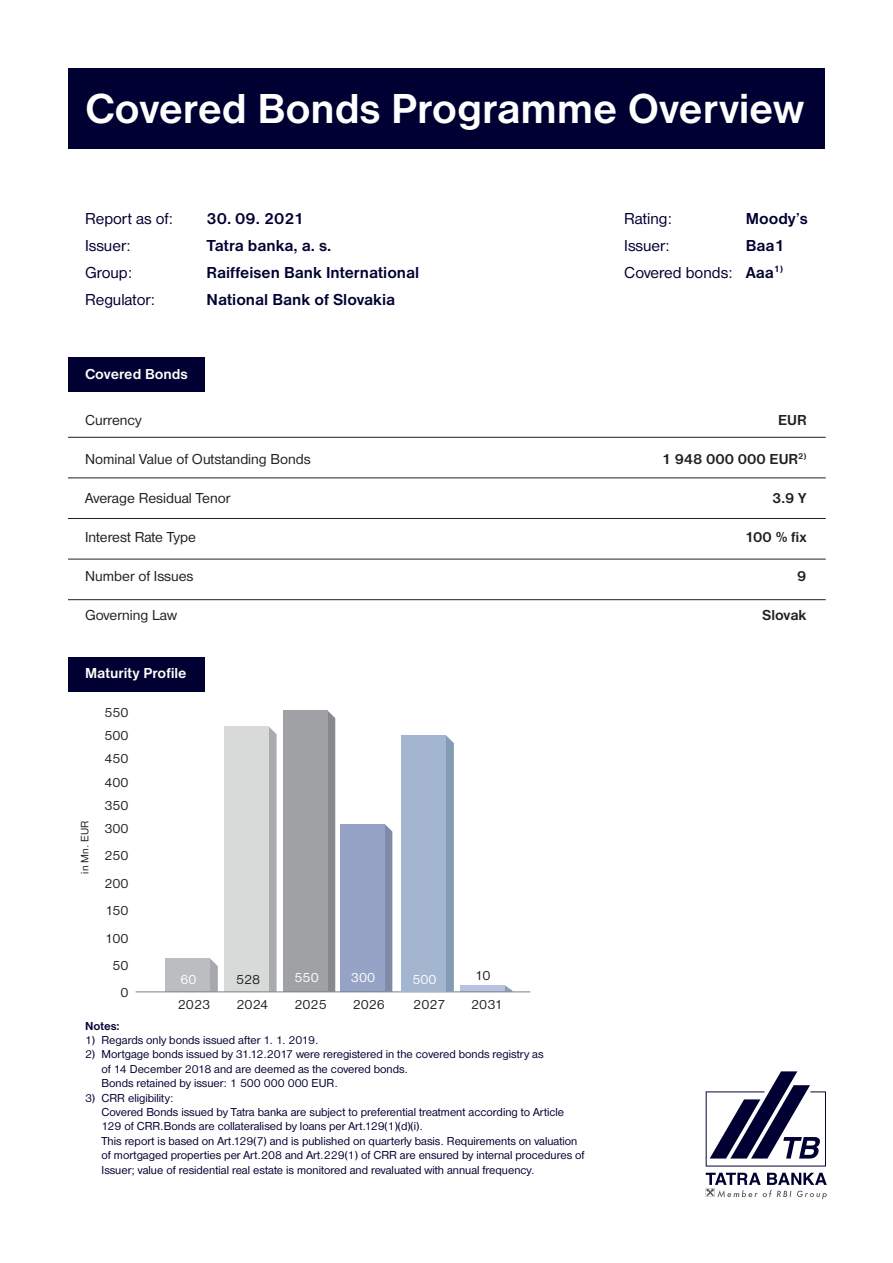
<style>
.page{position:relative;width:893px;height:1263px;background:#fff}
.page>*{position:absolute;margin:0;border:0;box-sizing:border-box;transform-origin:0 0}
.t1{font:700 43.5px "Nimbus Sans DOT";letter-spacing:-.005em;color:#fff}
.t2{font:700 16.5px "Nimbus Sans DOT";color:#000032}
.t3{font:16.5px "Nimbus Sans DOT";color:#000032}
.t4{font:15px "Nimbus Sans DOT";color:#231f20}
.t5{font:700 15px "Nimbus Sans DOT";color:#231f20}
.t6{font:700 15px "Nimbus Sans DOT";color:#fff}
.t7{font:13.95px/27.5px "Nimbus Sans DOT";color:#231f20;text-align:right}
.t8{font:13.95px "Nimbus Sans DOT";color:#fff}
.t9{font:12px/14.4px "Nimbus Sans DOT";color:#000032}
.t10{font:700 12px "Nimbus Sans DOT";color:#000032}
.t11{font:11.1px "Nimbus Sans DOT";color:#231f20}
.s1{font-weight:700}
</style>
<div class="page">
<div style="left:68px;top:358px;width:136px;height:34px;background:#000032"></div>
<div style="left:68px;top:657px;width:136px;height:34px;background:#000032"></div>
<div style="left:68px;top:68px;width:757px;height:81px;background:#000032"></div>
<hr style="left:68px;top:437px;width:758px;height:1px;background:#231f20">
<hr style="left:68px;top:477px;width:758px;height:1px;background:#231f20">
<hr style="left:68px;top:518px;width:758px;height:1px;background:#231f20">
<hr style="left:68px;top:559px;width:758px;height:1px;background:#231f20">
<hr style="left:68px;top:599px;width:758px;height:1px;background:#231f20">
<svg style="left:210px;top:958px;width:8px;height:33px"></svg>
<div style="left:166px;top:958px;width:44px;height:34px;background:#bcbdc0"></div>
<svg style="left:385px;top:824px;width:7px;height:167px"></svg>
<div style="left:340px;top:824px;width:45px;height:168px;background:#96a3c6"></div>
<svg style="left:505px;top:985px;width:7px;height:6px"></svg>
<div style="left:460px;top:985px;width:45px;height:7px;background:#b9c1e1"></div>
<div style="left:328px;top:711px;width:7px;height:280px;background:#87898c"></div>
<div style="left:283px;top:710px;width:45px;height:282px;background:#a0a1a5"></div>
<svg style="left:269px;top:727px;width:8px;height:264px;background:#afb0b4"></svg>
<div style="left:224px;top:727px;width:45px;height:265px;background:#d8dad9"></div>
<hr style="left:136px;top:991px;width:394px;height:1px;background:#71828c">
<svg style="left:446px;top:735px;width:8px;height:257px;background:#879eb8"></svg>
<div style="left:402px;top:735px;width:44px;height:257px;background:#a4b5cf"></div>
<svg style="left:706px;top:1071px;width:120px;height:95px"></svg>
<svg style="left:706px;top:1173px;width:121px;height:26px"></svg>
<p class="t1" style="left:85px;top:84px;width:721px">Covered Bonds Programme Overview</p>
<p class="t3" style="left:85px;top:209px;width:90px">Report as of:</p>
<p class="t2" style="left:207px;top:209px;width:99px">30. 09. 2021</p>
<p class="t3" style="left:85px;top:236px;width:47px">Issuer:</p>
<p class="t2" style="left:207px;top:236px;width:126px">Tatra banka, a. s.</p>
<p class="t3" style="left:85px;top:263px;width:49px">Group:</p>
<p class="t2" style="left:207px;top:263px;width:214px">Raiffeisen Bank International</p>
<p class="t3" style="left:85px;top:290px;width:72px">Regulator:</p>
<p class="t2" style="left:207px;top:290px;width:190px">National Bank of Slovakia</p>
<p class="t6" style="left:85px;top:365px;width:104px">Covered Bonds</p>
<p class="t3" style="left:624px;top:209px;width:50px">Rating:</p>
<p class="t2" style="left:746px;top:209px;width:64px">Moody’s</p>
<p class="t3" style="left:624px;top:236px;width:47px">Issuer:</p>
<p class="t2" style="left:746px;top:236px;width:41px">Baa1</p>
<p class="t3" style="left:624px;top:263px;width:160px">Covered bonds: <span class="s1">Aaa</span><sup>1)</sup></p>
<p class="t4" style="left:85px;top:412px;width:58px">Currency</p>
<p class="t5" style="left:778px;top:412px;width:30px">EUR</p>
<p class="t4" style="left:85px;top:451px;width:227px">Nominal Value of Outstanding Bonds</p>
<p class="t5" style="left:662px;top:451px;width:146px">1 948 000 000 EUR<sup>2)</sup></p>
<p class="t4" style="left:85px;top:490px;width:147px">Average Residual Tenor</p>
<p class="t5" style="left:772px;top:490px;width:36px">3.9 Y</p>
<p class="t4" style="left:85px;top:529px;width:112px">Interest Rate Type</p>
<p class="t5" style="left:745px;top:529px;width:63px">100 % fix</p>
<p class="t4" style="left:85px;top:568px;width:110px">Number of Issues</p>
<p class="t5" style="left:797px;top:568px;width:11px">9</p>
<p class="t4" style="left:85px;top:607px;width:93px">Governing Law</p>
<p class="t5" style="left:762px;top:607px;width:46px">Slovak</p>
<p class="t6" style="left:85px;top:664px;width:103px">Maturity Profile</p>
<p class="t7" style="left:104px;top:699px;width:26px">550</p>
<p class="t7" style="left:104px;top:722px;width:26px">500</p>
<p class="t7" style="left:104px;top:745px;width:26px">450</p>
<p class="t7" style="left:104px;top:768px;width:26px">400</p>
<p class="t11" style="left:78px;top:874px;width:54px;rotate:-90deg">in Mn. EUR</p>
<p class="t7" style="left:104px;top:791px;width:26px">350</p>
<p class="t7" style="left:104px;top:815px;width:26px">300</p>
<p class="t7" style="left:104px;top:842px;width:26px">250<br>200<br>150<br>100<br>50<br>0</p>
<p class="t8" style="left:180px;top:971px;width:18px">60</p>
<p class="t7" style="left:236px;top:965px;width:26px">528</p>
<p class="t8" style="left:295px;top:969px;width:26px">550</p>
<p class="t8" style="left:351px;top:969px;width:26px">300</p>
<p class="t8" style="left:412px;top:971px;width:26px">500</p>
<p class="t7" style="left:475px;top:961px;width:17px">10</p>
<p class="t7" style="left:178px;top:991px;width:34px">2023</p>
<p class="t7" style="left:237px;top:991px;width:33px">2024</p>
<p class="t7" style="left:294px;top:991px;width:34px">2025</p>
<p class="t7" style="left:353px;top:991px;width:34px">2026</p>
<p class="t7" style="left:413px;top:991px;width:34px">2027</p>
<p class="t7" style="left:471px;top:991px;width:33px">2031</p>
<p class="t10" style="left:85px;top:1019px;width:36px">Notes:</p>
<p class="t9" style="left:85px;top:1033px;width:235px">1) Regards only bonds issued after 1. 1. 2019.</p>
<p class="t9" style="left:102px;top:1047px;width:443px;text-indent:-16px">2) Mortgage bonds issued by 31.12.2017 were reregistered in the covered bonds registry as of 14 December 2018 and are deemed as the covered bonds.</p>
<p class="t9" style="left:102px;top:1076px;width:238px">Bonds retained by issuer: 1 500 000 000 EUR.</p>
<p class="t9" style="left:85px;top:1090px;width:90px">3) CRR eligibility:</p>
<p class="t9" style="left:102px;top:1105px;width:464px">Covered Bonds issued by Tatra banka are subject to preferential treatment according to Article<br>129 of CRR.Bonds are collateralised by loans per Art.129(1)(d)(i).</p>
<p class="t9" style="left:102px;top:1134px;width:484px">This report is based on Art.129(7) and is published on quarterly basis. Requirements on valuation of mortgaged properties per Art.208 and Art.229(1) of CRR are ensured by internal procedures of<br>Issuer; value of residential real estate is monitored and revaluated with annual frequency.</p>
</div>
